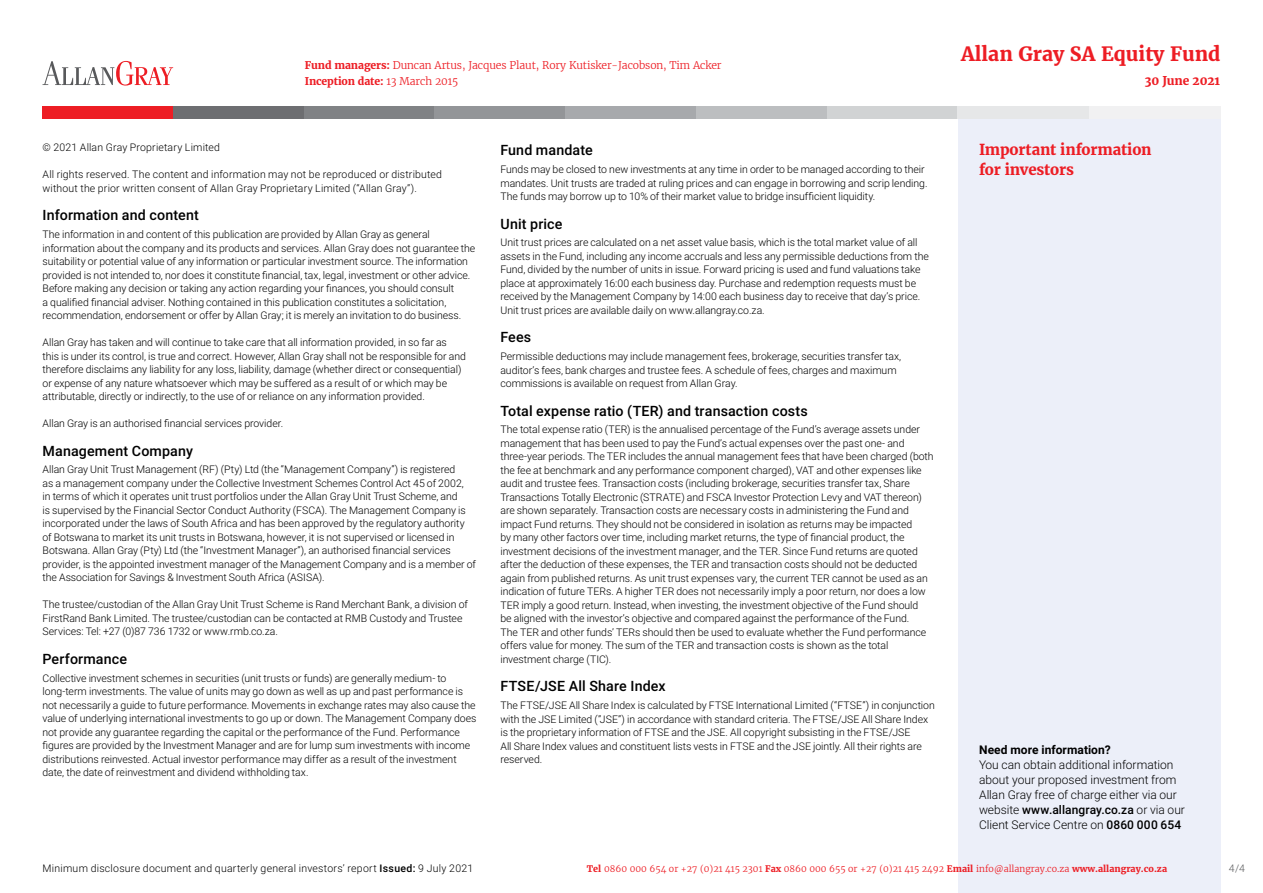
<style>
.page{position:relative;width:1263px;height:893px;background:#fff}
.page>*{position:absolute;margin:0;border:0;box-sizing:border-box;transform-origin:0 0}
.t1{font:700 19.5px "Merriweather";color:#ed1d24}
.t2{font:700 15px/19.5px "Merriweather";letter-spacing:-.015em;color:#ed1d24}
.t3{font:500 14.25px "Roboto";letter-spacing:.01em;color:#000}
.t4{font:300 12px/15px "Roboto";color:#000}
.t5{font:700 12px "Roboto";letter-spacing:.005em;color:#000}
.t6{font:700 12px "Merriweather";letter-spacing:-.01em;color:#ed1d24}
.t7{font:300 10.5px/13.5px "Roboto";letter-spacing:-.005em;color:#000}
.t8{font:300 10.5px/13.5px "Roboto";letter-spacing:.015em;color:#000}
.t9{font:300 10.5px/16.5px "Merriweather";letter-spacing:-.01em;color:#ed1d24}
.t10{font:300 10.5px "Roboto";letter-spacing:.025em;color:#000}
.t11{font:300 10.5px "Roboto";color:#58595b}
.t12{font:300 9px "Merriweather";color:#ed1d24}
.s1{font-weight:700}
.s2{font-weight:500}
</style>
<div class="page">
<div style="left:958px;top:119px;width:262px;height:774px;background:#eceff9"></div>
<div style="left:43px;top:106px;width:131px;height:13px;background:#ed1d24"></div>
<div style="left:1089px;top:106px;width:131px;height:13px;background:#f1f1f2"></div>
<div style="left:173px;top:106px;width:132px;height:13px;background:#6d6e71"></div>
<div style="left:304px;top:106px;width:131px;height:13px;background:#808285"></div>
<div style="left:435px;top:106px;width:131px;height:13px;background:#939598"></div>
<div style="left:565px;top:106px;width:132px;height:13px;background:#a7a9ac"></div>
<div style="left:696px;top:106px;width:132px;height:13px;background:#bcbec0"></div>
<div style="left:827px;top:106px;width:131px;height:13px;background:#d1d3d4"></div>
<div style="left:958px;top:106px;width:131px;height:13px;background:#e6e7e8"></div>
<svg style="left:43px;top:61px;width:130px;height:25px"></svg>
<p class="t9" style="left:305px;top:56px;width:418px"><span class="s1">Fund managers:</span> Duncan Artus, Jacques Plaut, Rory Kutisker-Jacobson, Tim Acker<br><span class="s1">Inception date:</span> 13 March 2015</p>
<p class="t8" style="left:43px;top:140px;width:179px">© 2021 Allan Gray Proprietary Limited</p>
<p class="t8" style="left:43px;top:167px;width:401px">All rights reserved. The content and information may not be reproduced or distributed without the prior written consent of Allan Gray Proprietary Limited (“Allan Gray”).</p>
<h3 class="t3" style="left:43px;top:205px;width:158px">Information and content</h3>
<p class="t7" style="left:43px;top:227px;width:434px">The information in and content of this publication are provided by Allan Gray as general information about the company and its products and services. Allan Gray does not guarantee the suitability or potential value of any information or particular investment source. The information provided is not intended to, nor does it constitute financial, tax, legal, investment or other advice.<br>Before making any decision or taking any action regarding your finances, you should consult<br>a qualified financial adviser. Nothing contained in this publication constitutes a solicitation, recommendation, endorsement or offer by Allan Gray; it is merely an invitation to do business.</p>
<p class="t7" style="left:43px;top:335px;width:425px">Allan Gray has taken and will continue to take care that all information provided, in so far as this is under its control, is true and correct. However, Allan Gray shall not be responsible for and therefore disclaims any liability for any loss, liability, damage (whether direct or consequential) or expense of any nature whatsoever which may be suffered as a result of or which may be attributable, directly or indirectly, to the use of or reliance on any information provided.</p>
<p class="t7" style="left:43px;top:416px;width:242px">Allan Gray is an authorised financial services provider.</p>
<h3 class="t3" style="left:43px;top:441px;width:152px">Management Company</h3>
<p class="t7" style="left:43px;top:462px;width:435px">Allan Gray Unit Trust Management (RF) (Pty) Ltd (the “Management Company”) is registered<br>as a management company under the Collective Investment Schemes Control Act 45 of 2002,<br>in terms of which it operates unit trust portfolios under the Allan Gray Unit Trust Scheme, and<br>is supervised by the Financial Sector Conduct Authority (FSCA). The Management Company is incorporated under the laws of South Africa and has been approved by the regulatory authority of Botswana to market its unit trusts in Botswana, however, it is not supervised or licensed in Botswana. Allan Gray (Pty) Ltd (the “Investment Manager”), an authorised financial services provider, is the appointed investment manager of the Management Company and is a member of the Association for Savings &amp; Investment South Africa (ASISA).</p>
<p class="t7" style="left:43px;top:597px;width:427px">The trustee/custodian of the Allan Gray Unit Trust Scheme is Rand Merchant Bank, a division of<br>FirstRand Bank Limited. The trustee/custodian can be contacted at RMB Custody and Trustee<br>Services: Tel: +27 (0)87 736 1732 or www.rmb.co.za.</p>
<h3 class="t3" style="left:43px;top:649px;width:86px">Performance</h3>
<p class="t7" style="left:43px;top:671px;width:435px">Collective investment schemes in securities (unit trusts or funds) are generally medium- to long-term investments. The value of units may go down as well as up and past performance is not necessarily a guide to future performance. Movements in exchange rates may also cause the value of underlying international investments to go up or down. The Management Company does not provide any guarantee regarding the capital or the performance of the Fund. Performance figures are provided by the Investment Manager and are for lump sum investments with income distributions reinvested. Actual investor performance may differ as a result of the investment date, the date of reinvestment and dividend withholding tax.</p>
<h3 class="t3" style="left:500px;top:140px;width:94px">Fund mandate</h3>
<p class="t7" style="left:500px;top:162px;width:429px">Funds may be closed to new investments at any time in order to be managed according to their mandates. Unit trusts are traded at ruling prices and can engage in borrowing and scrip lending.<br>The funds may borrow up to 10% of their market value to bridge insufficient liquidity.</p>
<h3 class="t3" style="left:500px;top:213px;width:64px">Unit price</h3>
<p class="t7" style="left:500px;top:235px;width:430px">Unit trust prices are calculated on a net asset value basis, which is the total market value of all assets in the Fund, including any income accruals and less any permissible deductions from the Fund, divided by the number of units in issue. Forward pricing is used and fund valuations take place at approximately 16:00 each business day. Purchase and redemption requests must be received by the Management Company by 14:00 each business day to receive that day’s price.<br>Unit trust prices are available daily on www.allangray.co.za.</p>
<h3 class="t3" style="left:500px;top:327px;width:32px">Fees</h3>
<p class="t7" style="left:500px;top:349px;width:402px">Permissible deductions may include management fees, brokerage, securities transfer tax, auditor’s fees, bank charges and trustee fees. A schedule of fees, charges and maximum commissions is available on request from Allan Gray.</p>
<h3 class="t3" style="left:500px;top:400px;width:309px">Total expense ratio (TER) and transaction costs</h3>
<p class="t7" style="left:500px;top:422px;width:435px">The total expense ratio (TER) is the annualised percentage of the Fund’s average assets under management that has been used to pay the Fund’s actual expenses over the past one- and three-year periods. The TER includes the annual management fees that have been charged (both the fee at benchmark and any performance component charged), VAT and other expenses like audit and trustee fees. Transaction costs (including brokerage, securities transfer tax, Share Transactions Totally Electronic (STRATE) and FSCA Investor Protection Levy and VAT thereon) are shown separately. Transaction costs are necessary costs in administering the Fund and impact Fund returns. They should not be considered in isolation as returns may be impacted<br>by many other factors over time, including market returns, the type of financial product, the investment decisions of the investment manager, and the TER. Since Fund returns are quoted after the deduction of these expenses, the TER and transaction costs should not be deducted again from published returns. As unit trust expenses vary, the current TER cannot be used as an indication of future TERs. A higher TER does not necessarily imply a poor return, nor does a low TER imply a good return. Instead, when investing, the investment objective of the Fund should<br>be aligned with the investor’s objective and compared against the performance of the Fund.<br>The TER and other funds’ TERs should then be used to evaluate whether the Fund performance offers value for money. The sum of the TER and transaction costs is shown as the total investment charge (TIC).</p>
<h3 class="t3" style="left:500px;top:676px;width:167px">FTSE/JSE All Share Index</h3>
<p class="t7" style="left:500px;top:698px;width:436px">The FTSE/JSE All Share Index is calculated by FTSE International Limited (“FTSE”) in conjunction with the JSE Limited (”JSE”) in accordance with standard criteria. The FTSE/JSE All Share Index is the proprietary information of FTSE and the JSE. All copyright subsisting in the FTSE/JSE<br>All Share Index values and constituent lists vests in FTSE and the JSE jointly. All their rights are reserved.</p>
<h1 class="t1" style="left:961px;top:41px;width:261px">Allan Gray SA Equity Fund</h1>
<p class="t6" style="left:1145px;top:73px;width:77px">30 June 2021</p>
<h2 class="t2" style="left:979px;top:140px;width:174px">Important information for investors</h2>
<p class="t5" style="left:979px;top:741px;width:133px">Need more information?</p>
<p class="t4" style="left:979px;top:757px;width:207px">You can obtain additional information about your proposed investment from Allan Gray free of charge either via our website <span class="s2">www.allangray.co.za</span> or via our Client Service Centre on <span class="s2">0860 000 654</span></p>
<p class="t10" style="left:43px;top:861px;width:432px">Minimum disclosure document and quarterly general investors’ report <span class="s2">Issued:</span> 9 July 2021</p>
<p class="t12" style="left:587px;top:862px;width:582px"><span class="s1">Tel</span> 0860 000 654 or +27 (0)21 415 2301 <span class="s1">Fax</span> 0860 000 655 or +27 (0)21 415 2492 <span class="s1">Email</span> info@allangray.co.za <span class="s1">www.allangray.co.za</span></p>
<p class="t11" style="left:1229px;top:861px;width:17px">4/4</p>
</div>
